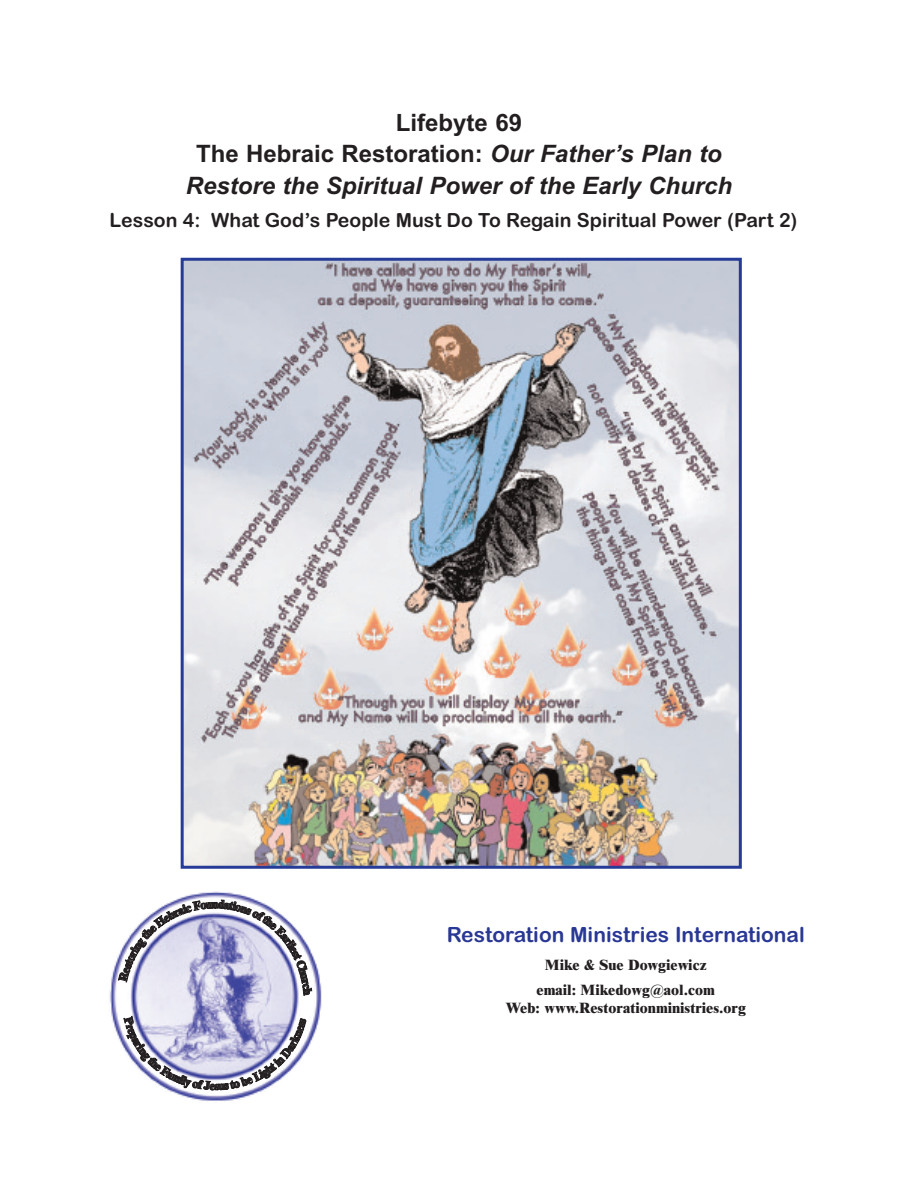
<style>
.page{position:relative;width:918px;height:1188px;background:#fff}
.page>*{position:absolute;margin:0;border:0;box-sizing:border-box;transform-origin:0 0}
.t1{font:italic 700 24px/31.5px "Arial";color:#231f20;text-align:center}
.t2{font:21px "Arial Rounded MT Bold";color:#293795}
.t3{font:19.5px "Arial Rounded MT Bold";color:#231f20}
.t4{font:800 15px/24.3px "Times New Roman";color:#231f20;text-align:center}
.t5{font:800 12px "Times New Roman";color:#231f20}
.s1{font-style:normal}
</style>
<div class="page">
<img style="left:108px;top:891px;width:214px;height:213px;border-radius:50%">
<img style="left:185px;top:262px;width:553px;height:603px">
<div style="left:181px;top:258px;width:561px;height:611px;border:3px solid #263b97"></div>
<svg style="left:124px;top:1016px;width:182px;height:74px"></svg>
<svg style="left:119px;top:901px;width:93px;height:81px"></svg>
<svg style="left:218px;top:900px;width:94px;height:95px"></svg>
<p class="t1" style="left:186px;top:107px;width:548px"><span class="s1">Lifebyte 69<br>The Hebraic Restoration:</span> Our Father’s Plan to<br>Restore the Spiritual Power of the Early Church</p>
<p class="t3" style="left:110px;top:209px;width:690px">Lesson 4: What God’s People Must Do To Regain Spiritual Power (Part 2)</p>
<p class="t5" style="left:212px;top:897px;width:8px">n</p>
<p class="t2" style="left:447px;top:923px;width:360px">Restoration Ministries International</p>
<p class="t4" style="left:537px;top:953px;width:180px">Mike &amp; Sue Dowgiewicz email: Mikedowg@aol.com</p>
<p class="t4" style="left:505px;top:995px;width:242px">Web: www.Restorationministries.org</p>
</div>
